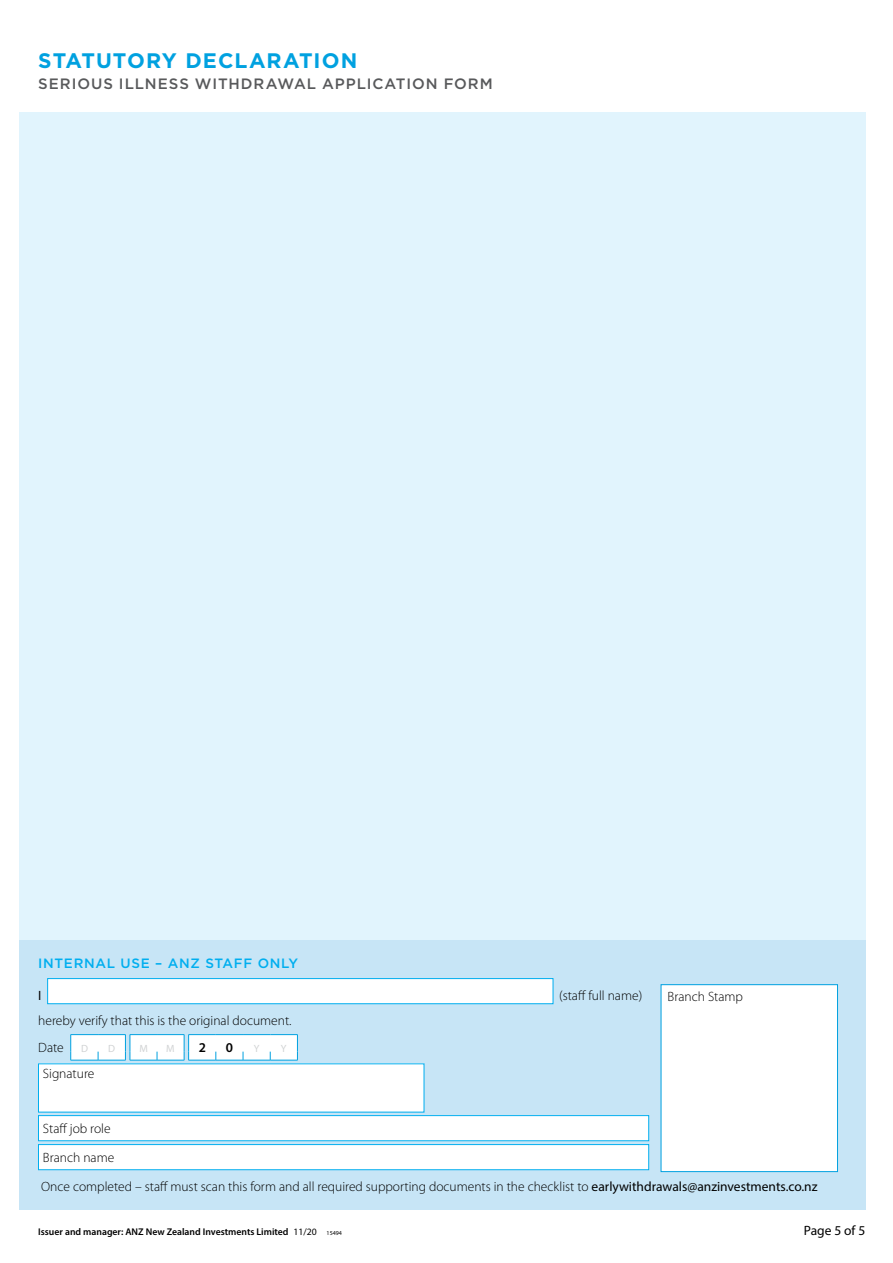
<style>
.page{position:relative;width:893px;height:1263px;background:#fff}
.page>*{position:absolute;margin:0;border:0;box-sizing:border-box;transform-origin:0 0}
._15_Form_Head_1A_For{font:700 21px "Gotham";letter-spacing:.05em;color:#00a1e0}
._15_Form_Head_1B_Add{font:500 15px "Gotham";letter-spacing:.06em;color:#58595b}
._15_Form_Body_9_11{font:300 13.5px "Myriad Pro";color:#000}
._15_Form_Head_2_Goth{font:500 13.5px "Gotham";letter-spacing:.05em;color:#00aeef}
._15_Form_Body_9_11-2{font:13.5px "Myriad Pro";color:#000}
._15_Form_Checkbox_Bo{font:300 13.5px "Myriad Pro";color:#000}
.t1{font:600 13.5px "Myriad Pro";color:#000}
.t2{font:10.5px "Myriad Pro";color:#d1d3d4}
.t3{font:600 9.75px "Myriad Pro";color:#000}
.s1{font-weight:400}
.s2{font-weight:400;font-size:6px}
</style>
<div class="page">
<div style="left:19px;top:113px;width:846px;height:1097px;background:#e1f4fd"></div>
<div style="left:19px;top:940px;width:846px;height:270px;background:#c7e5f6"></div>
<div style="left:661px;top:985px;width:176px;height:186px;background:#fff"></div>
<div style="left:661px;top:984px;width:177px;height:188px;border:1px solid #00a1e0"></div>
<div style="left:47px;top:978px;width:506px;height:26px;background:#fff;border:1px solid #00aeef"></div>
<svg style="left:70px;top:1034px;width:228px;height:27px;background:#e2f4fb"></svg>
<div style="left:38px;top:1064px;width:386px;height:48px;background:#fff"></div>
<div style="left:38px;top:1115px;width:611px;height:26px;background:#fff"></div>
<div style="left:38px;top:1115px;width:611px;height:26px;border:1px solid #00aeef"></div>
<div style="left:38px;top:1144px;width:611px;height:26px;background:#fff"></div>
<div style="left:38px;top:1144px;width:611px;height:26px;border:1px solid #00aeef"></div>
<p class="_15_Form_Head_1A_For" style="left:38px;top:48px;width:321px">STATUTORY DECLARATION</p>
<p class="_15_Form_Head_1B_Add" style="left:38px;top:75px;width:456px">SERIOUS ILLNESS WITHDRAWAL APPLICATION FORM</p>
<p class="_15_Form_Head_2_Goth" style="left:38px;top:956px;width:261px">INTERNAL USE – ANZ STAFF ONLY</p>
<p class="_15_Form_Body_9_11-2" style="left:38px;top:987px;width:5px">I</p>
<p class="_15_Form_Body_9_11" style="left:559px;top:987px;width:85px">(staff full name)</p>
<p class="_15_Form_Body_9_11" style="left:38px;top:1012px;width:255px">hereby verify that this is the original document.</p>
<p class="_15_Form_Body_9_11" style="left:38px;top:1039px;width:27px">Date</p>
<p class="t2" style="left:81px;top:1042px;width:8px">D</p>
<p class="t2" style="left:108px;top:1042px;width:8px">D</p>
<p class="t2" style="left:139px;top:1042px;width:10px">M</p>
<p class="t2" style="left:166px;top:1042px;width:10px">M</p>
<p class="t1" style="left:199px;top:1038px;width:9px">2</p>
<p class="t1" style="left:226px;top:1038px;width:9px">0</p>
<p class="t2" style="left:254px;top:1042px;width:7px">Y</p>
<p class="t2" style="left:281px;top:1042px;width:7px">Y</p>
<p class="_15_Form_Checkbox_Bo" style="left:43px;top:1066px;width:53px">Signature</p>
<p class="_15_Form_Body_9_11" style="left:668px;top:989px;width:77px">Branch Stamp</p>
<p class="_15_Form_Body_9_11" style="left:43px;top:1120px;width:69px">Staff job role</p>
<p class="_15_Form_Body_9_11" style="left:43px;top:1149px;width:73px">Branch name</p>
<p class="_15_Form_Body_9_11" style="left:41px;top:1178px;width:778px">Once completed – staff must scan this form and all required supporting documents in the checklist to <span class="s1">earlywithdrawals@anzinvestments.co.nz</span></p>
<p class="t3" style="left:38px;top:1226px;width:305px">Issuer and manager: ANZ New Zealand Investments Limited <span class="s1">11/20</span> <span class="s2">15494</span></p>
<p class="_15_Form_Body_9_11-2" style="left:804px;top:1222px;width:63px">Page 5 of 5</p>
</div>
